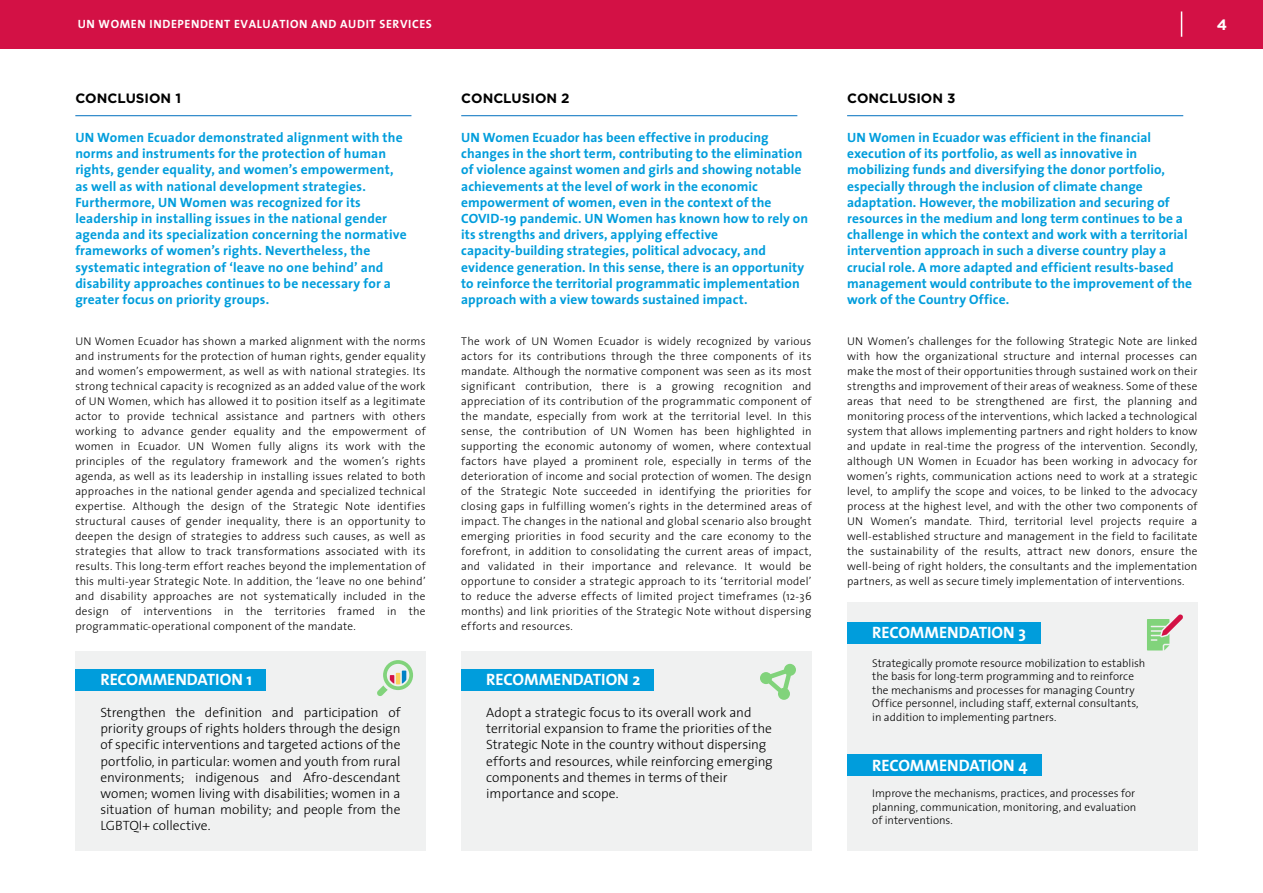
<style>
.page{position:relative;width:1263px;height:893px;background:#fff}
.page>*{position:absolute;margin:0;border:0;box-sizing:border-box;transform-origin:0 0}
.t1{font:700 16.5px "The Sans";letter-spacing:-.005em;color:#fff}
.t2{font:700 15px "Gotham";color:#fff}
.t3{font:700 13.5px/16.2px "The Sans";letter-spacing:.005em;color:#009ddc}
.t4{font:300 13.5px/16.2px "The Sans";color:#000;text-align:justify}
.t5{font:700 13.5px "Gotham";color:#000}
.t6{font:700 12px "The Sans";letter-spacing:.05em;color:#fff}
.t7{font:300 11.25px/15px "The Sans";letter-spacing:.005em;color:#000;text-align:justify}
</style>
<div class="page">
<div style="left:0;top:0;width:1263px;height:48px;background:#d31145"></div>
<svg style="left:1181px;top:11px;width:1px;height:26px"></svg>
<hr style="left:75px;top:115px;width:336px;height:1px;background:#0070bf">
<div style="left:75px;top:651px;width:351px;height:199px;background:#f0f1f1"></div>
<div style="left:75px;top:669px;width:191px;height:22px;background:#009ddc"></div>
<svg style="left:377px;top:660px;width:36px;height:36px"></svg>
<hr style="left:461px;top:115px;width:336px;height:1px;background:#0070bf">
<div style="left:461px;top:651px;width:350px;height:199px;background:#f0f1f1"></div>
<div style="left:461px;top:669px;width:193px;height:22px;background:#009ddc"></div>
<svg style="left:760px;top:664px;width:36px;height:36px"></svg>
<hr style="left:847px;top:115px;width:336px;height:1px;background:#0070bf">
<div style="left:847px;top:602px;width:350px;height:248px;background:#f0f1f1"></div>
<div style="left:847px;top:622px;width:193px;height:22px;background:#009ddc"></div>
<div style="left:847px;top:754px;width:194px;height:22px;background:#009ddc"></div>
<svg style="left:1147px;top:614px;width:36px;height:36px"></svg>
<p class="t6" style="left:78px;top:14px;width:356px">UN WOMEN INDEPENDENT EVALUATION AND AUDIT SERVICES</p>
<h2 class="t2" style="left:1217px;top:15px;width:12px">4</h2>
<p class="t5" style="left:75px;top:89px;width:107px">CONCLUSION 1</p>
<p class="t3" style="left:75px;top:129px;width:333px">UN Women Ecuador demonstrated alignment with the norms and instruments for the protection of human rights, gender equality, and women’s empowerment, as well as with national development strategies.<br>Furthermore, UN Women was recognized for its leadership in installing issues in the national gender agenda and its specialization concerning the normative frameworks of women’s rights. Nevertheless, the systematic integration of ‘leave no one behind’ and disability approaches continues to be necessary for a greater focus on priority groups.</p>
<p class="t7" style="left:75px;top:333px;width:352px">UN Women Ecuador has shown a marked alignment with the norms and instruments for the protection of human rights, gender equality and women’s empowerment, as well as with national strategies. Its strong technical capacity is recognized as an added value of the work of UN Women, which has allowed it to position itself as a legitimate actor to provide technical assistance and partners with others working to advance gender equality and the empowerment of women in Ecuador. UN Women fully aligns its work with the principles of the regulatory framework and the women’s rights agenda, as well as its leadership in installing issues related to both approaches in the national gender agenda and specialized technical expertise. Although the design of the Strategic Note identifies structural causes of gender inequality, there is an opportunity to deepen the design of strategies to address such causes, as well as strategies that allow to track transformations associated with its results. This long-term effort reaches beyond the implementation of this multi-year Strategic Note. In addition, the ‘leave no one behind’ and disability approaches are not systematically included in the design of interventions in the territories framed in the programmatic-operational component of the mandate.</p>
<h1 class="t1" style="left:100px;top:666px;width:153px">RECOMMENDATION 1</h1>
<p class="t4" style="left:100px;top:704px;width:302px">Strengthen the definition and participation of priority groups of rights holders through the design of specific interventions and targeted actions of the portfolio, in particular: women and youth from rural environments; indigenous and Afro-descendant women; women living with disabilities; women in a situation of human mobility; and people from the LGBTQI+ collective.</p>
<p class="t5" style="left:461px;top:89px;width:110px">CONCLUSION 2</p>
<p class="t3" style="left:461px;top:129px;width:348px">UN Women Ecuador has been effective in producing changes in the short term, contributing to the elimination of violence against women and girls and showing notable achievements at the level of work in the economic empowerment of women, even in the context of the COVID-19 pandemic. UN Women has known how to rely on its strengths and drivers, applying effective capacity-building strategies, political advocacy, and evidence generation. In this sense, there is an opportunity to reinforce the territorial programmatic implementation approach with a view towards sustained impact.</p>
<p class="t7" style="left:461px;top:333px;width:352px">The work of UN Women Ecuador is widely recognized by various actors for its contributions through the three components of its mandate. Although the normative component was seen as its most significant contribution, there is a growing recognition and appreciation of its contribution of the programmatic component of the mandate, especially from work at the territorial level. In this sense, the contribution of UN Women has been highlighted in supporting the economic autonomy of women, where contextual factors have played a prominent role, especially in terms of the deterioration of income and social protection of women. The design of the Strategic Note succeeded in identifying the priorities for closing gaps in fulfilling women’s rights in the determined areas of impact. The changes in the national and global scenario also brought emerging priorities in food security and the care economy to the forefront, in addition to consolidating the current areas of impact, and validated in their importance and relevance. It would be opportune to consider a strategic approach to its ‘territorial model’ to reduce the adverse effects of limited project timeframes (12-36 months) and link priorities of the Strategic Note without dispersing efforts and resources.</p>
<h1 class="t1" style="left:486px;top:666px;width:156px">RECOMMENDATION 2</h1>
<p class="t4" style="left:486px;top:704px;width:288px;text-align:left">Adopt a strategic focus to its overall work and territorial expansion to frame the priorities of the Strategic Note in the country without dispersing efforts and resources, while reinforcing emerging components and themes in terms of their importance and scope.</p>
<p class="t5" style="left:847px;top:89px;width:110px">CONCLUSION 3</p>
<p class="t3" style="left:847px;top:129px;width:347px">UN Women in Ecuador was efficient in the financial execution of its portfolio, as well as innovative in mobilizing funds and diversifying the donor portfolio, especially through the inclusion of climate change adaptation. However, the mobilization and securing of resources in the medium and long term continues to be a challenge in which the context and work with a territorial intervention approach in such a diverse country play a crucial role. A more adapted and efficient results-based management would contribute to the improvement of the work of the Country Office.</p>
<p class="t7" style="left:847px;top:333px;width:352px">UN Women’s challenges for the following Strategic Note are linked with how the organizational structure and internal processes can make the most of their opportunities through sustained work on their strengths and improvement of their areas of weakness. Some of these areas that need to be strengthened are first, the planning and monitoring process of the interventions, which lacked a technological system that allows implementing partners and right holders to know and update in real-time the progress of the intervention. Secondly, although UN Women in Ecuador has been working in advocacy for women’s rights, communication actions need to work at a strategic level, to amplify the scope and voices, to be linked to the advocacy process at the highest level, and with the other two components of UN Women’s mandate. Third, territorial level projects require a well-established structure and management in the field to facilitate the sustainability of the results, attract new donors, ensure the well-being of right holders, the consultants and the implementation partners, as well as secure timely implementation of interventions.</p>
<h1 class="t1" style="left:872px;top:619px;width:155px">RECOMMENDATION 3</h1>
<p class="t7" style="left:872px;top:656px;width:275px;line-height:13.5px;text-align:left">Strategically promote resource mobilization to establish the basis for long-term programming and to reinforce the mechanisms and processes for managing Country Office personnel, including staff, external consultants, in addition to implementing partners.</p>
<h1 class="t1" style="left:872px;top:751px;width:157px">RECOMMENDATION 4</h1>
<p class="t7" style="left:872px;top:786px;width:266px;line-height:13.5px">Improve the mechanisms, practices, and processes for planning, communication, monitoring, and evaluation of interventions.</p>
</div>
